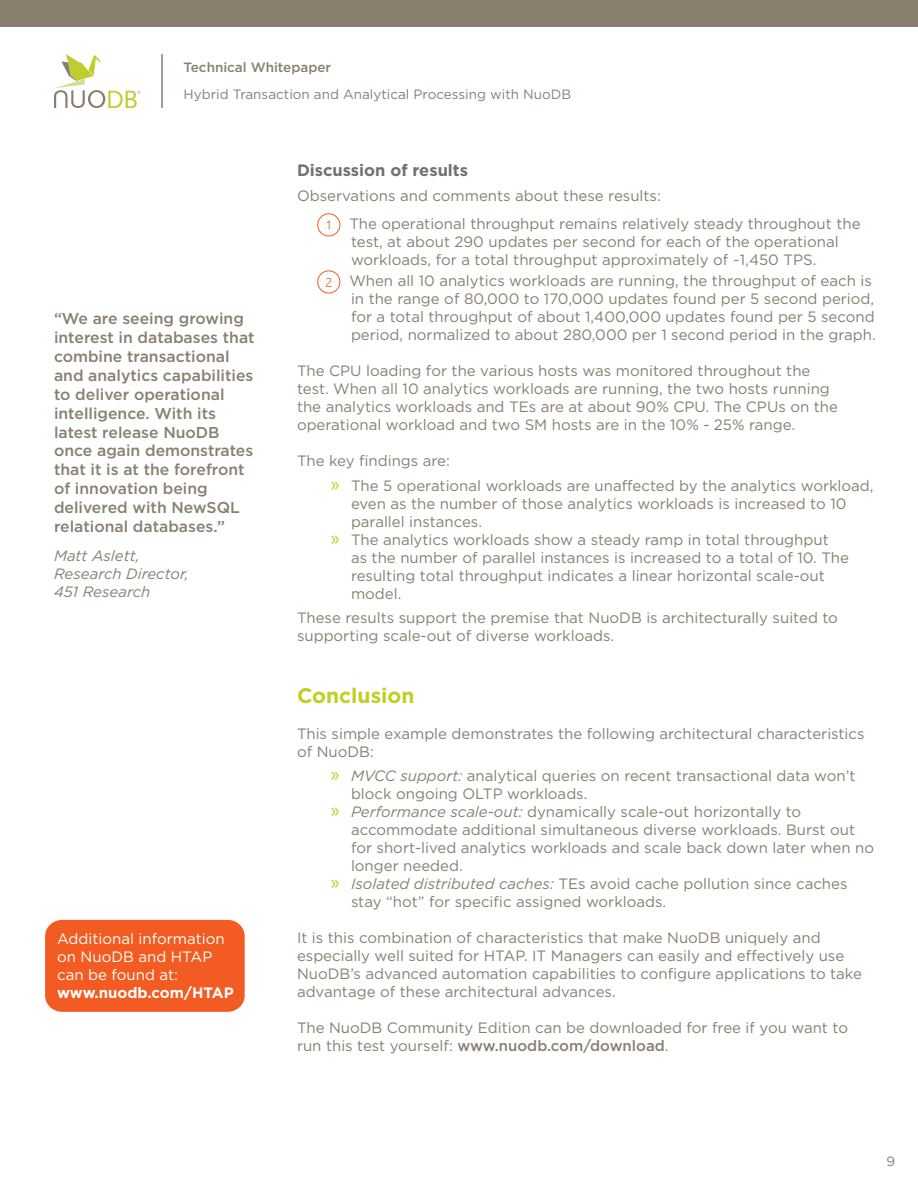
<style>
.page{position:relative;width:918px;height:1188px;background:#fff}
.page>*{position:absolute;margin:0;border:0;box-sizing:border-box;transform-origin:0 0}
.t1{font:700 21px "Gotham";color:#c1ce23}
.t2{font:700 16.5px "Gotham";color:#717074}
.t3{font:500 15.75px/18.9px "Gotham";color:#887f6f}
.t4{font:15px/18px "Gotham";color:#887f6f}
.t5{font:15px/18px "Gotham";color:#fff}
.t6{font:italic 15px/18px "Gotham";color:#887f6f}
.t7{font:700 15px "Gotham";color:#fff}
.t8{font:13.5px "Gotham";color:#887f6f}
.t9{font:500 13.5px "Gotham";color:#887f6f}
.s1{font-family:"Myriad Pro";font-size:21px;color:#c1ce23}
.s2{font-style:italic}
.s3{font-weight:500}
</style>
<div class="page">
<hr style="left:161px;top:54px;width:2px;height:54px;background:#887f6f">
<div style="left:0;top:0;width:918px;height:27px;background:#887f6f"></div>
<svg style="left:54px;top:54px;width:86px;height:54px"></svg>
<div style="left:45px;top:920px;width:200px;height:92px;background:#f25b21;border-radius:17px"></div>
<div style="left:317px;top:213px;width:23px;height:23px;border:1px solid #f25b21;border-radius:50%"></div>
<svg style="left:327px;top:220px;width:3px;height:9px"></svg>
<div style="left:317px;top:270px;width:23px;height:23px;border:1px solid #f25b21;border-radius:50%"></div>
<svg style="left:326px;top:278px;width:6px;height:9px"></svg>
<p class="t9" style="left:184px;top:59px;width:149px">Technical Whitepaper</p>
<p class="t8" style="left:184px;top:86px;width:389px">Hybrid Transaction and Analytical Processing with NuoDB</p>
<p class="t3" style="left:54px;top:309px;width:202px">“We are seeing growing interest in databases that combine transactional and analytics capabilities to deliver operational intelligence. With its latest release NuoDB once again demonstrates that it is at the forefront of innovation being delivered with NewSQL relational databases.”</p>
<p class="t6" style="left:54px;top:546px;width:136px">Matt Aslett,<br>Research Director,<br>451 Research</p>
<p class="t5" style="left:57px;top:930px;width:169px">Additional information on NuoDB and HTAP can be found at:</p>
<p class="t7" style="left:57px;top:984px;width:178px">www.nuodb.com/HTAP</p>
<p class="t2" style="left:297px;top:161px;width:173px">Discussion of results</p>
<p class="t4" style="left:349px;top:182px;width:513px;line-height:27.8px;text-indent:-52px">Observations and comments about these results:<br>The operational throughput remains relatively steady throughout the</p>
<p class="t4" style="left:351px;top:233px;width:489px">test, at about 290 updates per second for each of the operational workloads, for a total throughput approximately of ~1,450 TPS.</p>
<p class="t4" style="left:349px;top:272px;width:528px">When all 10 analytics workloads are running, the throughput of each is in the range of 80,000 to 170,000 updates found per 5 second period, for a total throughput of about 1,400,000 updates found per 5 second period, normalized to about 280,000 per 1 second period in the graph.</p>
<p class="t4" style="left:297px;top:362px;width:542px">The CPU loading for the various hosts was monitored throughout the test. When all 10 analytics workloads are running, the two hosts running the analytics workloads and TEs are at about 90% CPU. The CPUs on the operational workload and two SM hosts are in the 10% - 25% range.</p>
<p class="t4" style="left:331px;top:448px;width:544px;line-height:24.8px;text-indent:-34px">The key findings are:<br><span class="s1">»</span> The 5 operational workloads are unaffected by the analytics workload,</p>
<p class="t4" style="left:351px;top:494px;width:497px">even as the number of those analytics workloads is increased to 10</p>
<p class="t4" style="left:351px;top:512px;width:133px">parallel instances.</p>
<p class="t4" style="left:331px;top:530px;width:499px"><span class="s1">»</span> The analytics workloads show a steady ramp in total throughput</p>
<p class="t4" style="left:351px;top:548px;width:500px">as the number of parallel instances is increased to a total of 10. The</p>
<p class="t4" style="left:351px;top:566px;width:475px">resulting total throughput indicates a linear horizontal scale-out</p>
<p class="t4" style="left:351px;top:584px;width:52px">model.</p>
<p class="t4" style="left:297px;top:609px;width:542px">These results support the premise that NuoDB is architecturally suited to supporting scale-out of diverse workloads.</p>
<h1 class="t1" style="left:297px;top:683px;width:119px">Conclusion</h1>
<p class="t4" style="left:297px;top:724px;width:569px">This simple example demonstrates the following architectural characteristics of NuoDB:</p>
<p class="t4" style="left:331px;top:767px;width:526px"><span class="s1">»</span> <span class="s2">MVCC support:</span> analytical queries on recent transactional data won’t</p>
<p class="t4" style="left:351px;top:785px;width:238px">block ongoing OLTP workloads.</p>
<p class="t4" style="left:331px;top:803px;width:472px"><span class="s1">»</span> <span class="s2">Performance scale-out:</span> dynamically scale-out horizontally to</p>
<p class="t4" style="left:351px;top:821px;width:506px">accommodate additional simultaneous diverse workloads. Burst out</p>
<p class="t4" style="left:351px;top:839px;width:525px">for short-lived analytics workloads and scale back down later when no</p>
<p class="t4" style="left:351px;top:857px;width:113px">longer needed.</p>
<p class="t4" style="left:331px;top:875px;width:518px"><span class="s1">»</span> <span class="s2">Isolated distributed caches:</span> TEs avoid cache pollution since caches</p>
<p class="t4" style="left:351px;top:893px;width:317px">stay “hot” for specific assigned workloads.</p>
<p class="t4" style="left:297px;top:929px;width:567px">It is this combination of characteristics that make NuoDB uniquely and especially well suited for HTAP. IT Managers can easily and effectively use NuoDB’s advanced automation capabilities to configure applications to take advantage of these architectural advances.</p>
<p class="t4" style="left:297px;top:1019px;width:553px">The NuoDB Community Edition can be downloaded for free if you want to run this test yourself: <span class="s3">www.nuodb.com/download</span>.</p>
<p class="t8" style="left:887px;top:1153px;width:10px">9</p>
</div>
